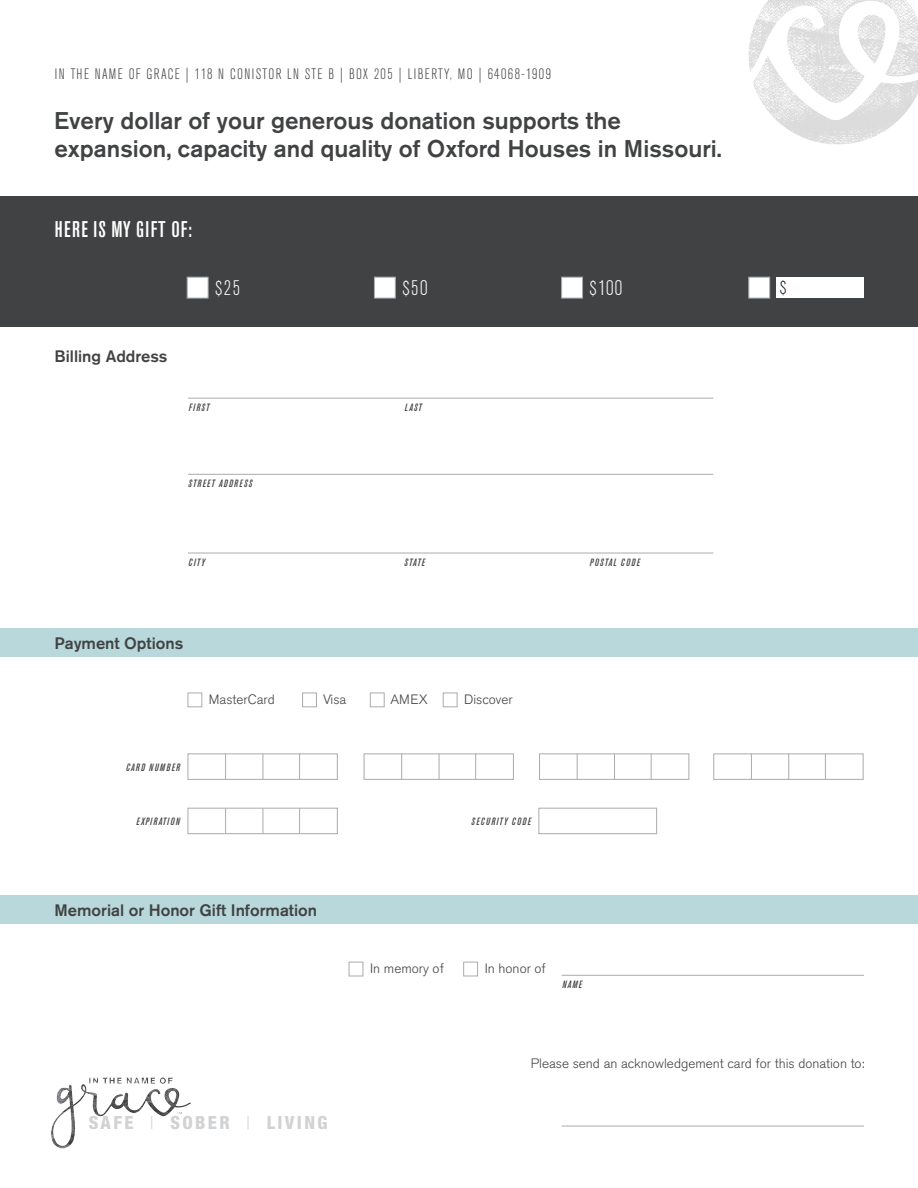
<style>
.page{position:relative;width:918px;height:1188px;background:#fff}
.page>*{position:absolute;margin:0;border:0;box-sizing:border-box;transform-origin:0 0}
.t1{font:500 24px/28.5px "Akzidenz Grotesk BE";color:#414243}
.t2{font:500 condensed 22.5px "Akzidenz Grotesk BE";letter-spacing:.05em;color:#fff}
.t3{font:300 condensed 21px "Akzidenz Grotesk BE";letter-spacing:.06em;color:#fff}
.t4{font:300 condensed 19.5px "Akzidenz Grotesk BE";color:#231f20}
.t5{font:800 condensed 18.15px "Helvetica Neue LT Std";letter-spacing:.13em;color:#d1d2d4}
.t6{font:500 16.5px "Akzidenz Grotesk BE";color:#414243}
.t7{font:300 condensed 15px "Akzidenz Grotesk BE";letter-spacing:.09em;color:#414243}
.t8{font:300 13.5px "Akzidenz Grotesk BE";color:#414243}
.t9{font:italic 500 condensed 10.5px "Akzidenz Grotesk BE";letter-spacing:.12em;color:#414243}
.s1{font-weight:300}
</style>
<div class="page">
<div style="left:0;top:629px;width:918px;height:28px;background:#b8d8db"></div>
<div style="left:0;top:896px;width:918px;height:28px;background:#b8d8db"></div>
<div style="left:0;top:196px;width:918px;height:131px;background:#414243"></div>
<div style="left:776px;top:277px;width:88px;height:21px;background:#fff"></div>
<img style="left:50px;top:1077px;width:141px;height:72px">
<div style="left:187px;top:277px;width:21px;height:21px;background:#fff;border:1px solid #aaabaf"></div>
<div style="left:374px;top:277px;width:22px;height:21px;background:#fff;border:1px solid #aaabaf"></div>
<div style="left:561px;top:277px;width:22px;height:21px;background:#fff;border:1px solid #aaabaf"></div>
<div style="left:748px;top:277px;width:22px;height:21px;background:#fff;border:1px solid #aaabaf"></div>
<div style="left:538px;top:808px;width:119px;height:26px;border:1px solid #aaabaf"></div>
<div style="left:188px;top:754px;width:150px;height:26px;border:1px solid #aaabaf"></div>
<svg style="left:225px;top:754px;width:1px;height:25px"></svg>
<svg style="left:263px;top:754px;width:1px;height:25px"></svg>
<svg style="left:299px;top:754px;width:1px;height:25px"></svg>
<div style="left:188px;top:693px;width:14px;height:14px;border:1px solid #aaabaf"></div>
<div style="left:302px;top:693px;width:15px;height:14px;border:1px solid #aaabaf"></div>
<div style="left:463px;top:962px;width:15px;height:14px;border:1px solid #aaabaf"></div>
<div style="left:370px;top:693px;width:15px;height:14px;border:1px solid #aaabaf"></div>
<div style="left:443px;top:693px;width:14px;height:14px;border:1px solid #aaabaf"></div>
<hr style="left:562px;top:975px;width:302px;height:1px;background:#aaabaf">
<hr style="left:562px;top:1126px;width:302px;height:1px;background:#aaabaf">
<img style="left:748px;top:0;width:170px;height:145px">
<div style="left:364px;top:754px;width:150px;height:26px;border:1px solid #aaabaf"></div>
<svg style="left:401px;top:754px;width:1px;height:25px"></svg>
<svg style="left:439px;top:754px;width:1px;height:25px"></svg>
<svg style="left:475px;top:754px;width:1px;height:25px"></svg>
<div style="left:539px;top:754px;width:150px;height:26px;border:1px solid #aaabaf"></div>
<svg style="left:577px;top:754px;width:1px;height:25px"></svg>
<svg style="left:614px;top:754px;width:1px;height:25px"></svg>
<svg style="left:651px;top:754px;width:1px;height:25px"></svg>
<div style="left:713px;top:754px;width:151px;height:26px;border:1px solid #aaabaf"></div>
<svg style="left:751px;top:754px;width:1px;height:25px"></svg>
<svg style="left:788px;top:754px;width:1px;height:25px"></svg>
<svg style="left:825px;top:754px;width:1px;height:25px"></svg>
<div style="left:188px;top:808px;width:150px;height:26px;border:1px solid #aaabaf"></div>
<svg style="left:225px;top:808px;width:1px;height:26px"></svg>
<svg style="left:263px;top:808px;width:1px;height:26px"></svg>
<svg style="left:299px;top:808px;width:1px;height:26px"></svg>
<hr style="left:188px;top:398px;width:525px;height:1px;background:#aaabaf">
<hr style="left:188px;top:474px;width:525px;height:1px;background:#aaabaf">
<hr style="left:188px;top:553px;width:525px;height:1px;background:#aaabaf">
<div style="left:349px;top:962px;width:14px;height:14px;border:1px solid #aaabaf"></div>
<p class="t7" style="left:55px;top:66px;width:498px">IN THE NAME OF GRACE | 118 N CONISTOR LN STE B | BOX 205 | LIBERTY, MO | 64068-1909</p>
<p class="t1" style="left:54px;top:106px;width:669px">Every dollar of your generous donation supports the expansion, capacity and quality of Oxford Houses in Missouri.</p>
<p class="t2" style="left:55px;top:217px;width:139px">HERE IS MY GIFT OF:</p>
<p class="t6" style="left:54px;top:347px;width:115px">Billing Address</p>
<p class="t3" style="left:215px;top:277px;width:27px">$25</p>
<p class="t3" style="left:402px;top:277px;width:27px">$50</p>
<p class="t3" style="left:589px;top:277px;width:35px">$100</p>
<p class="t4" style="left:780px;top:277px;width:9px">$</p>
<p class="t9" style="left:189px;top:401px;width:22px">FIRST</p>
<p class="t9" style="left:189px;top:477px;width:65px">STREET ADDRESS</p>
<p class="t9" style="left:405px;top:401px;width:19px">LAST</p>
<p class="t9" style="left:189px;top:556px;width:18px">CITY</p>
<p class="t9" style="left:405px;top:556px;width:22px">STATE</p>
<p class="t9" style="left:590px;top:556px;width:52px">POSTAL CODE</p>
<p class="t6" style="left:54px;top:633px;width:130px">Payment Options</p>
<p class="t9" style="left:126px;top:761px;width:56px">CARD NUMBER</p>
<p class="t8" style="left:209px;top:692px;width:67px">MasterCard</p>
<p class="t8" style="left:323px;top:692px;width:25px">Visa</p>
<p class="t8" style="left:391px;top:692px;width:39px">AMEX</p>
<p class="t8" style="left:464px;top:692px;width:50px">Discover</p>
<p class="t9" style="left:137px;top:815px;width:45px">EXPIRATION</p>
<p class="t9" style="left:472px;top:815px;width:61px">SECURITY CODE</p>
<p class="t6" style="left:55px;top:901px;width:264px">Memorial or Honor Gift Information</p>
<p class="t5" style="left:89px;top:1111px;width:240px">SAFE <span class="s1">|</span> SOBER <span class="s1">|</span> LIVING</p>
<p class="t8" style="left:370px;top:961px;width:75px">In memory of</p>
<p class="t8" style="left:485px;top:961px;width:63px">In honor of</p>
<p class="t9" style="left:562px;top:978px;width:21px">NAME</p>
<p class="t8" style="left:531px;top:1056px;width:335px">Please send an acknowledgement card for this donation to:</p>
</div>
